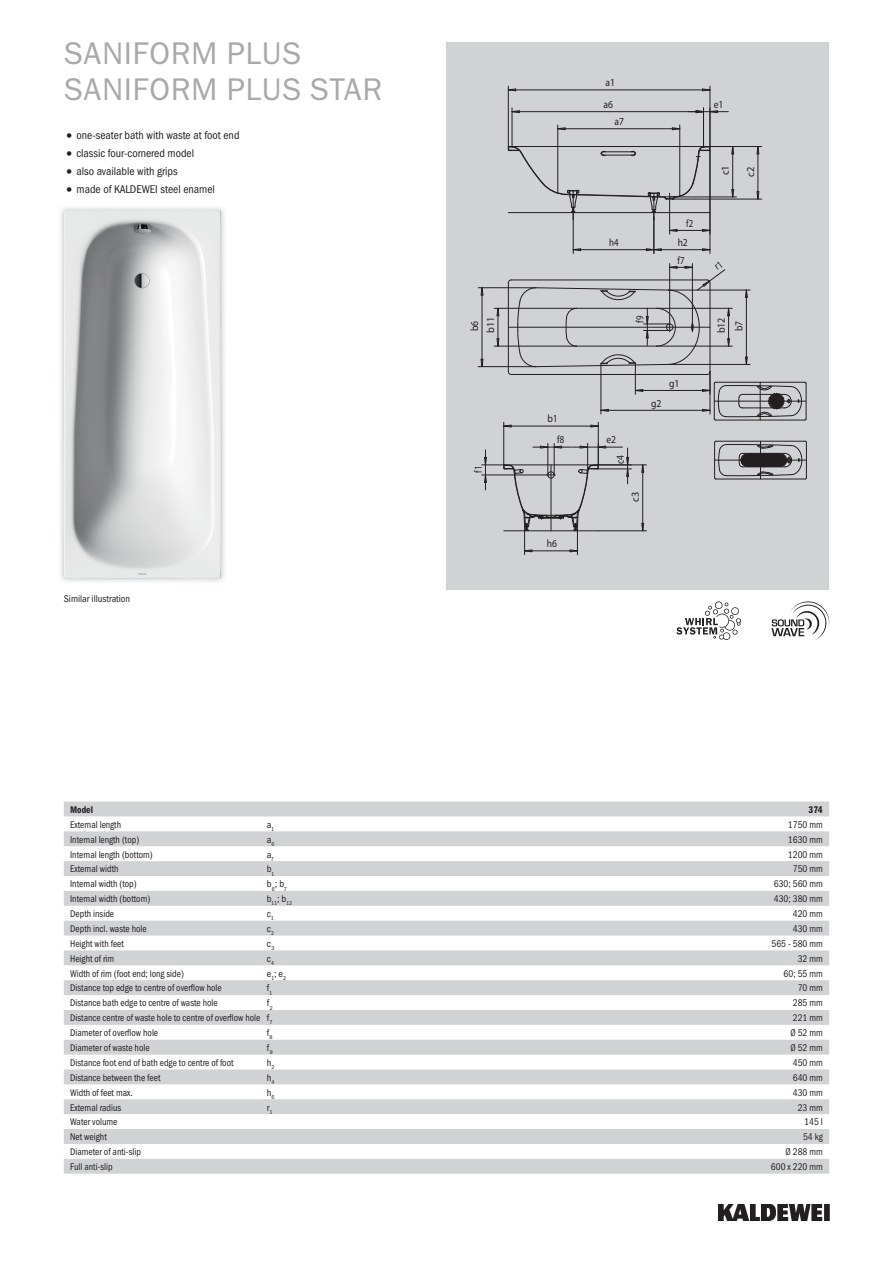
<style>
.page{position:relative;width:893px;height:1263px;background:#fff}
.page>*{position:absolute;margin:0;border:0;box-sizing:border-box;transform-origin:0 0}
.t1{font:31.5px/36px "Franklin Gothic ITC";letter-spacing:.015em;color:#a8a9ad}
.t2{font:11.25px "Franklin Gothic Cond ITC";color:#231f20}
.t3{font:10.65px/16px "ISOCPEUR";color:#231f20;scale:.89 1}
.t4{font:10.65px "ISOCPEUR";color:#231f20;scale:.82 1}
.t5{font:10.65px "ISOCPEUR";color:#231f20;scale:.91 1}
.t6{font:10.65px "ISOCPEUR";color:#231f20}
.t7{font:10.65px/17.9px "ISOCPEUR";color:#231f20;scale:.94 1}
.t8{font:10.65px "ISOCPEUR";color:#231f20;scale:.83 1}
.t9{font:10.65px "ISOCPEUR";color:#231f20;scale:.9 1}
.t10{font:9.75px "Franklin Gothic Cond ITC";color:#231f20;scale:.95 1}
.t11{font:9.75px "Franklin Gothic Cond ITC";color:#231f20}
.t12{font:600 9.75px "Franklin Gothic Cond ITC";color:#231f20;scale:.95 1}
.t13{font:5.7px "Franklin Gothic Cond ITC";color:#231f20}
.s1{font-size:15.75px}
</style>
<div class="page">
<img style="left:719px;top:1204px;width:110px;height:16px">
<div style="left:446px;top:43px;width:383px;height:547px;background:#d1d2d4"></div>
<svg style="left:508px;top:86px;width:254px;height:167px"></svg>
<img style="left:60px;top:207px;width:165px;height:375px">
<img style="left:64px;top:210px;width:157px;height:368px">
<svg style="left:64px;top:801px;width:765px;height:373px"></svg>
<svg style="left:771px;top:601px;width:58px;height:39px"></svg>
<svg style="left:676px;top:601px;width:65px;height:39px"></svg>
<svg style="left:478px;top:263px;width:329px;height:292px"></svg>
<h1 class="t1" style="left:64px;top:35px;width:320px">SANIFORM PLUS<br>SANIFORM PLUS STAR</h1>
<p class="t2" style="left:64px;top:129px;width:177px"><span class="s1">•</span> one-seater bath with waste at foot end</p>
<p class="t2" style="left:64px;top:147px;width:132px"><span class="s1">•</span> classic four-cornered model</p>
<p class="t2" style="left:64px;top:165px;width:115px"><span class="s1">•</span> also available with grips</p>
<p class="t2" style="left:64px;top:183px;width:153px"><span class="s1">•</span> made of KALDEWEI steel enamel</p>
<p class="t11" style="left:64px;top:593px;width:68px">Similar illustration</p>
<p class="t5" style="left:606px;top:76px;width:12px">a1</p>
<p class="t3" style="left:603px;top:96px;width:12px">a6</p>
<p class="t5" style="left:714px;top:98px;width:12px">e1</p>
<p class="t3" style="left:614px;top:113px;width:12px">a7</p>
<p class="t4" style="left:686px;top:216px;width:10px">f2</p>
<p class="t8" style="left:609px;top:236px;width:13px">h4</p>
<p class="t3" style="left:678px;top:234px;width:13px">h2</p>
<p class="t4" style="left:677px;top:253px;width:10px">f7</p>
<p class="t6" style="left:719px;top:175px;width:12px;rotate:-90deg">c1</p>
<p class="t6" style="left:744px;top:177px;width:11px;rotate:-90deg">c2</p>
<p class="t4" style="left:633px;top:323px;width:10px;rotate:-90deg">f9</p>
<p class="t3" style="left:466px;top:333px;width:20px;rotate:-90deg">b6 b11</p>
<p class="t7" style="left:712px;top:333px;width:19px;rotate:-90deg">b12 b7</p>
<p class="t4" style="left:472px;top:473px;width:10px;rotate:-90deg">f1</p>
<p class="t5" style="left:547px;top:412px;width:13px">b1</p>
<p class="t4" style="left:557px;top:433px;width:10px">f8</p>
<p class="t3" style="left:547px;top:535px;width:13px">h6</p>
<p class="t3" style="left:606px;top:432px;width:12px">e2</p>
<p class="t9" style="left:614px;top:464px;width:12px;rotate:-90deg">c4</p>
<p class="t6" style="left:629px;top:502px;width:11px;rotate:-90deg">c3</p>
<p class="t3" style="left:651px;top:395px;width:13px">g2</p>
<p class="t5" style="left:669px;top:376px;width:13px">g1</p>
<p class="t12" style="left:70px;top:804px;width:26px">Model</p>
<p class="t12" style="left:808px;top:804px;width:17px">374</p>
<p class="t10" style="left:70px;top:819px;width:55px">External length</p>
<p class="t11" style="left:267px;top:819px;width:9px">a<sub>1</sub></p>
<p class="t10" style="left:788px;top:819px;width:38px">1750 mm</p>
<p class="t10" style="left:70px;top:834px;width:74px">Internal length (top)</p>
<p class="t11" style="left:267px;top:834px;width:9px">a<sub>6</sub></p>
<p class="t10" style="left:788px;top:834px;width:38px">1630 mm</p>
<p class="t10" style="left:70px;top:848px;width:89px">Internal length (bottom)</p>
<p class="t11" style="left:267px;top:848px;width:9px">a<sub>7</sub></p>
<p class="t10" style="left:788px;top:848px;width:38px">1200 mm</p>
<p class="t10" style="left:70px;top:863px;width:52px">External width</p>
<p class="t11" style="left:267px;top:863px;width:9px">b<sub>1</sub></p>
<p class="t10" style="left:793px;top:863px;width:33px">750 mm</p>
<p class="t10" style="left:70px;top:878px;width:72px">Internal width (top)</p>
<p class="t11" style="left:267px;top:878px;width:21px">b<sub>6</sub>; b<sub>7</sub></p>
<p class="t10" style="left:774px;top:878px;width:53px">630; 560 mm</p>
<p class="t10" style="left:70px;top:893px;width:86px">Internal width (bottom)</p>
<p class="t13" style="left:267px;top:900px;width:27px"><sup>b</sup>11<sup>;</sup> <sup>b</sup>12</p>
<p class="t10" style="left:774px;top:893px;width:53px">430; 380 mm</p>
<p class="t10" style="left:70px;top:908px;width:48px">Depth inside</p>
<p class="t11" style="left:267px;top:908px;width:8px">c<sub>1</sub></p>
<p class="t10" style="left:793px;top:908px;width:33px">420 mm</p>
<p class="t10" style="left:70px;top:923px;width:82px">Depth incl. waste hole</p>
<p class="t11" style="left:267px;top:923px;width:9px">c<sub>2</sub></p>
<p class="t10" style="left:793px;top:923px;width:33px">430 mm</p>
<p class="t10" style="left:70px;top:938px;width:58px">Height with feet</p>
<p class="t11" style="left:267px;top:938px;width:9px">c<sub>3</sub></p>
<p class="t10" style="left:771px;top:938px;width:56px">565 - 580 mm</p>
<p class="t10" style="left:70px;top:953px;width:48px">Height of rim</p>
<p class="t11" style="left:267px;top:953px;width:9px">c<sub>4</sub></p>
<p class="t10" style="left:798px;top:953px;width:28px">32 mm</p>
<p class="t10" style="left:70px;top:967px;width:121px">Width of rim (foot end; long side)</p>
<p class="t11" style="left:267px;top:967px;width:21px">e<sub>1</sub>; e<sub>2</sub></p>
<p class="t10" style="left:784px;top:967px;width:43px">60; 55 mm</p>
<p class="t10" style="left:70px;top:982px;width:161px">Distance top edge to centre of overflow hole</p>
<p class="t11" style="left:267px;top:982px;width:7px">f<sub>1</sub></p>
<p class="t10" style="left:798px;top:982px;width:28px">70 mm</p>
<p class="t10" style="left:70px;top:997px;width:157px">Distance bath edge to centre of waste hole</p>
<p class="t11" style="left:267px;top:997px;width:7px">f<sub>2</sub></p>
<p class="t10" style="left:793px;top:997px;width:33px">285 mm</p>
<p class="t10" style="left:70px;top:1012px;width:215px">Distance centre of waste hole to centre of overflow hole f<sub>7</sub></p>
<p class="t10" style="left:793px;top:1012px;width:33px">221 mm</p>
<p class="t10" style="left:70px;top:1027px;width:94px">Diameter of overflow hole</p>
<p class="t11" style="left:267px;top:1027px;width:7px">f<sub>8</sub></p>
<p class="t10" style="left:790px;top:1027px;width:36px">Ø 52 mm</p>
<p class="t10" style="left:70px;top:1042px;width:85px">Diameter of waste hole</p>
<p class="t11" style="left:267px;top:1042px;width:7px">f<sub>9</sub></p>
<p class="t10" style="left:790px;top:1042px;width:36px">Ø 52 mm</p>
<p class="t10" style="left:70px;top:1057px;width:173px">Distance foot end of bath edge to centre of foot</p>
<p class="t11" style="left:267px;top:1057px;width:9px">h<sub>2</sub></p>
<p class="t10" style="left:793px;top:1057px;width:33px">450 mm</p>
<p class="t10" style="left:70px;top:1072px;width:97px">Distance between the feet</p>
<p class="t11" style="left:267px;top:1072px;width:9px">h<sub>4</sub></p>
<p class="t10" style="left:793px;top:1072px;width:33px">640 mm</p>
<p class="t10" style="left:70px;top:1087px;width:67px">Width of feet max.</p>
<p class="t11" style="left:267px;top:1087px;width:9px">h<sub>6</sub></p>
<p class="t10" style="left:793px;top:1087px;width:33px">430 mm</p>
<p class="t10" style="left:70px;top:1101px;width:55px">External radius</p>
<p class="t11" style="left:267px;top:1101px;width:7px">r<sub>1</sub></p>
<p class="t10" style="left:798px;top:1101px;width:28px">23 mm</p>
<p class="t10" style="left:70px;top:1116px;width:51px">Water volume</p>
<p class="t10" style="left:804px;top:1116px;width:21px">145 l</p>
<p class="t10" style="left:70px;top:1131px;width:40px">Net weight</p>
<p class="t10" style="left:803px;top:1131px;width:22px">54 kg</p>
<p class="t10" style="left:70px;top:1146px;width:76px">Diameter of anti-slip</p>
<p class="t10" style="left:785px;top:1146px;width:41px">Ø 288 mm</p>
<p class="t10" style="left:70px;top:1161px;width:46px">Full anti-slip</p>
<p class="t10" style="left:771px;top:1161px;width:56px">600 x 220 mm</p>
</div>
